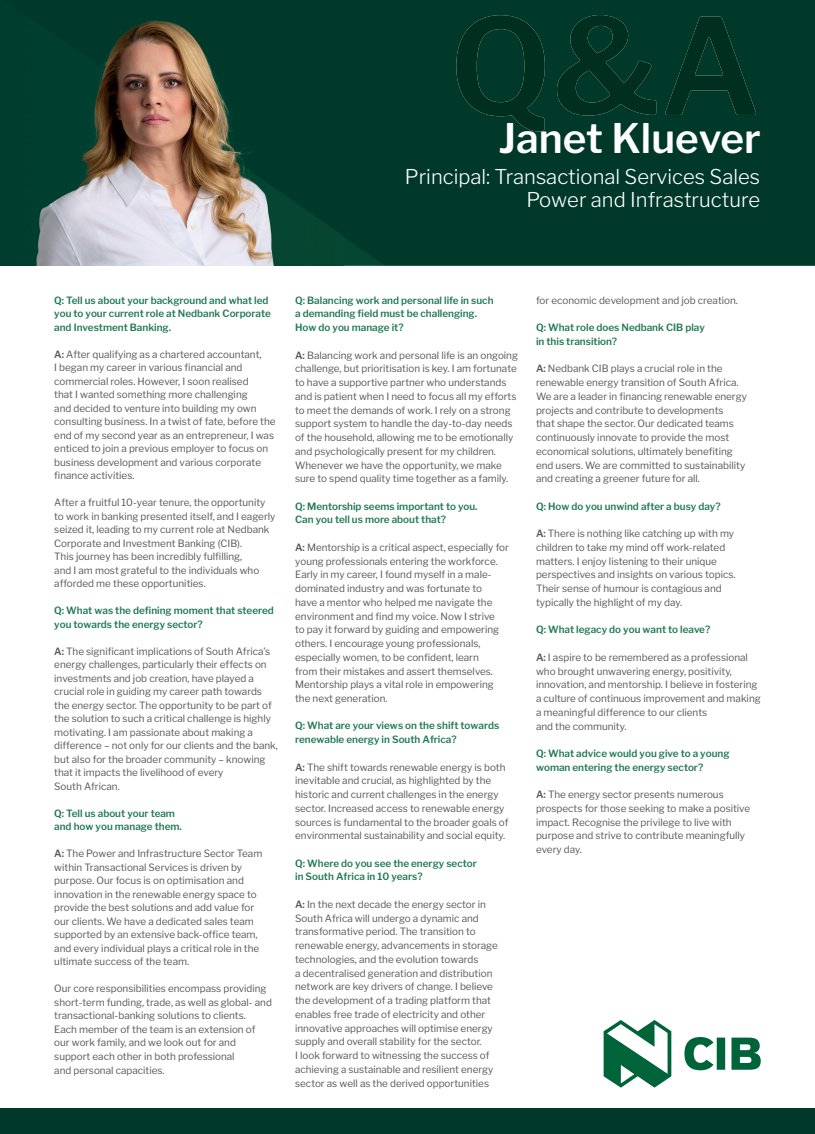
<style>
.page{position:relative;width:815px;height:1134px;background:#fff}
.page>*{position:absolute;margin:0;border:0;box-sizing:border-box;transform-origin:0 0}
.t1{font:600 40.5px "Libre Franklin";color:#fff}
.t2{font:300 20.25px/22.5px "Libre Franklin";color:#fff;text-align:right}
.t3{font:10px/13.8px "Libre Franklin";color:#57585a}
.t4{font:600 10px/13.8px "Libre Franklin";color:#207856}
.s1{font-weight:600}
</style>
<div class="page">
<div style="left:0;top:1108px;width:815px;height:26px;background:#00392a"></div>
<img style="left:0;top:0;width:815px;height:266px">
<svg style="left:684px;top:1037px;width:77px;height:33px"></svg>
<svg style="left:603px;top:1020px;width:69px;height:68px"></svg>
<img style="left:456px;top:15px;width:299px;height:117px">
<h1 class="t1" style="left:498px;top:113px;width:264px">Janet Kluever</h1>
<h2 class="t2" style="left:405px;top:166px;width:357px">Principal: Transactional Services Sales<br>Power and Infrastructure</h2>
<p class="t4" style="left:54px;top:293px;width:218px">Q: Tell us about your background and what led you to your current role at Nedbank Corporate and Investment Banking.</p>
<p class="t3" style="left:54px;top:347px;width:223px"><span class="s1">A:</span> After qualifying as a chartered accountant,<br>I began my career in various financial and commercial roles. However, I soon realised<br>that I wanted something more challenging<br>and decided to venture into building my own consulting business. In a twist of fate, before the end of my second year as an entrepreneur, I was enticed to join a previous employer to focus on business development and various corporate finance activities.</p>
<p class="t3" style="left:54px;top:496px;width:223px">After a fruitful 10-year tenure, the opportunity to work in banking presented itself, and I eagerly seized it, leading to my current role at Nedbank Corporate and Investment Banking (CIB).<br>This journey has been incredibly fulfilling,<br>and I am most grateful to the individuals who afforded me these opportunities.</p>
<p class="t4" style="left:54px;top:604px;width:221px">Q: What was the defining moment that steered you towards the energy sector?</p>
<p class="t3" style="left:54px;top:644px;width:225px"><span class="s1">A:</span> The significant implications of South Africa’s energy challenges, particularly their effects on investments and job creation, have played a crucial role in guiding my career path towards the energy sector. The opportunity to be part of the solution to such a critical challenge is highly motivating. I am passionate about making a difference – not only for our clients and the bank, but also for the broader community – knowing that it impacts the livelihood of every<br>South African.</p>
<p class="t4" style="left:54px;top:806px;width:129px">Q: Tell us about your team and how you manage them.</p>
<p class="t3" style="left:54px;top:847px;width:210px"><span class="s1">A:</span> The Power and Infrastructure Sector Team within Transactional Services is driven by purpose. Our focus is on optimisation and innovation in the renewable energy space to provide the best solutions and add value for our clients. We have a dedicated sales team supported by an extensive back-office team, and every individual plays a critical role in the ultimate success of the team.</p>
<p class="t3" style="left:54px;top:982px;width:219px">Our core responsibilities encompass providing short-term funding, trade, as well as global- and transactional-banking solutions to clients.<br>Each member of the team is an extension of our work family, and we look out for and support each other in both professional<br>and personal capacities.</p>
<p class="t4" style="left:295px;top:293px;width:200px">Q: Balancing work and personal life in such a demanding field must be challenging.<br>How do you manage it?</p>
<p class="t3" style="left:295px;top:348px;width:224px"><span class="s1">A:</span> Balancing work and personal life is an ongoing challenge, but prioritisation is key. I am fortunate to have a supportive partner who understands and is patient when I need to focus all my efforts to meet the demands of work. I rely on a strong support system to handle the day-to-day needs of the household, allowing me to be emotionally and psychologically present for my children.<br>Whenever we have the opportunity, we make sure to spend quality time together as a family.</p>
<p class="t4" style="left:295px;top:499px;width:184px">Q: Mentorship seems important to you.<br>Can you tell us more about that?</p>
<p class="t3" style="left:295px;top:540px;width:215px"><span class="s1">A:</span> Mentorship is a critical aspect, especially for young professionals entering the workforce.<br>Early in my career, I found myself in a male&shy;dominated industry and was fortunate to<br>have a mentor who helped me navigate the environment and find my voice. Now I strive<br>to pay it forward by guiding and empowering others. I encourage young professionals, especially women, to be confident, learn<br>from their mistakes and assert themselves.<br>Mentorship plays a vital role in empowering the next generation.</p>
<p class="t4" style="left:295px;top:719px;width:206px">Q: What are your views on the shift towards renewable energy in South Africa?</p>
<p class="t3" style="left:295px;top:760px;width:215px"><span class="s1">A:</span> The shift towards renewable energy is both inevitable and crucial, as highlighted by the historic and current challenges in the energy sector. Increased access to renewable energy sources is fundamental to the broader goals of environmental sustainability and social equity.</p>
<p class="t4" style="left:295px;top:856px;width:183px">Q: Where do you see the energy sector in South Africa in 10 years?</p>
<p class="t3" style="left:295px;top:897px;width:204px"><span class="s1">A:</span> In the next decade the energy sector in South Africa will undergo a dynamic and transformative period. The transition to renewable energy, advancements in storage technologies, and the evolution towards<br>a decentralised generation and distribution network are key drivers of change. I believe the development of a trading platform that enables free trade of electricity and other innovative approaches will optimise energy supply and overall stability for the sector.<br>I look forward to witnessing the success of achieving a sustainable and resilient energy sector as well as the derived opportunities</p>
<p class="t3" style="left:536px;top:293px;width:204px">for economic development and job creation.</p>
<p class="t4" style="left:536px;top:320px;width:170px">Q: What role does Nedbank CIB play in this transition?</p>
<p class="t3" style="left:536px;top:362px;width:212px"><span class="s1">A:</span> Nedbank CIB plays a crucial role in the renewable energy transition of South Africa.<br>We are a leader in financing renewable energy projects and contribute to developments<br>that shape the sector. Our dedicated teams continuously innovate to provide the most economical solutions, ultimately benefiting end users. We are committed to sustainability and creating a greener future for all.</p>
<p class="t4" style="left:536px;top:499px;width:186px">Q: How do you unwind after a busy day?</p>
<p class="t3" style="left:536px;top:526px;width:201px"><span class="s1">A:</span> There is nothing like catching up with my children to take my mind off work-related matters. I enjoy listening to their unique perspectives and insights on various topics.<br>Their sense of humour is contagious and typically the highlight of my day.</p>
<p class="t4" style="left:536px;top:623px;width:176px">Q: What legacy do you want to leave?</p>
<p class="t3" style="left:536px;top:650px;width:226px"><span class="s1">A:</span> I aspire to be remembered as a professional who brought unwavering energy, positivity, innovation, and mentorship. I believe in fostering a culture of continuous improvement and making a meaningful difference to our clients<br>and the community.</p>
<p class="t4" style="left:536px;top:746px;width:195px">Q: What advice would you give to a young woman entering the energy sector?</p>
<p class="t3" style="left:536px;top:787px;width:216px"><span class="s1">A:</span> The energy sector presents numerous prospects for those seeking to make a positive impact. Recognise the privilege to live with purpose and strive to contribute meaningfully every day.</p>
</div>
